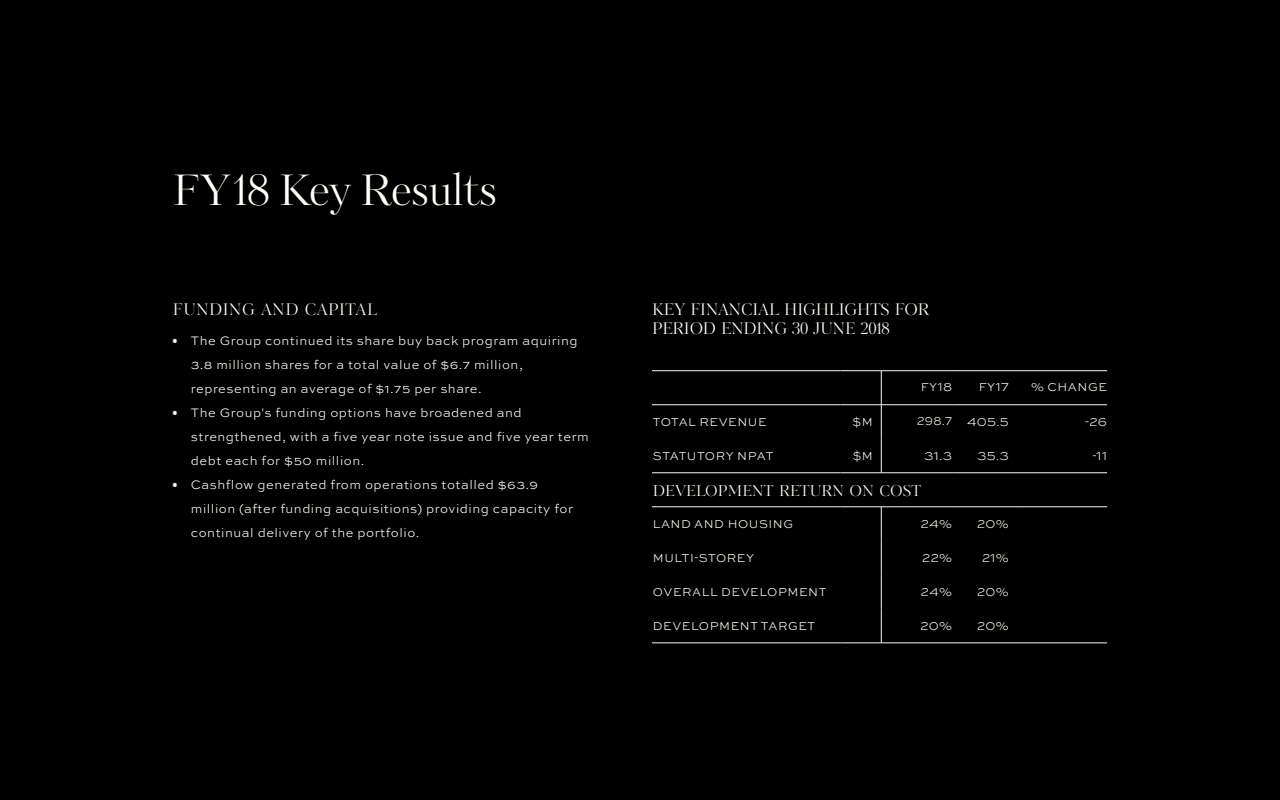
<style>
.page{position:relative;width:1280px;height:800px;background:#000}
.page>*{position:absolute;margin:0;border:0;box-sizing:border-box;transform-origin:0 0}
.t1{font:42px "Kudryashev Headline";color:#fffef8}
.t2{font:16px/19.2px "Kudryashev Headline";letter-spacing:-.01em;color:#fffef8}
.t3{font:16px "Kudryashev Headline";letter-spacing:.03em;color:#fffef8}
.t4{font:15px "Kudryashev Headline";letter-spacing:.01em;color:#fffef8}
.t5{font:300 13px/24px "Sweet Sans Pro";letter-spacing:.04em;color:#fffef8}
.t6{font:300 12px "Sweet Sans Pro";letter-spacing:.045em;color:#fcf9f1}
.t7{font:300 12px "Sweet Sans Pro";letter-spacing:.045em;color:#fcf9f1;scale:.9 1}
</style>
<div class="page">
<hr style="left:652px;top:371px;width:188px;height:1px;background:#fcf9f1">
<hr style="left:840px;top:371px;width:41px;height:1px;background:#fcf9f1">
<hr style="left:881px;top:371px;width:71px;height:1px;background:#fcf9f1">
<hr style="left:952px;top:371px;width:71px;height:1px;background:#fcf9f1">
<hr style="left:1023px;top:371px;width:84px;height:1px;background:#fcf9f1">
<hr style="left:652px;top:405px;width:188px;height:1px;background:#fcf9f1">
<hr style="left:840px;top:405px;width:41px;height:1px;background:#fcf9f1">
<hr style="left:881px;top:405px;width:71px;height:1px;background:#fcf9f1">
<hr style="left:952px;top:405px;width:71px;height:1px;background:#fcf9f1">
<hr style="left:1023px;top:405px;width:84px;height:1px;background:#fcf9f1">
<hr style="left:652px;top:643px;width:188px;height:1px;background:#fcf9f1">
<hr style="left:840px;top:643px;width:41px;height:1px;background:#fcf9f1">
<hr style="left:881px;top:643px;width:71px;height:1px;background:#fcf9f1">
<hr style="left:952px;top:643px;width:71px;height:1px;background:#fcf9f1">
<hr style="left:1023px;top:643px;width:84px;height:1px;background:#fcf9f1">
<hr style="left:881px;top:371px;width:1px;height:34px;background:#fcf9f1">
<hr style="left:881px;top:405px;width:1px;height:34px;background:#fcf9f1">
<hr style="left:881px;top:439px;width:1px;height:34px;background:#fcf9f1">
<hr style="left:881px;top:507px;width:1px;height:34px;background:#fcf9f1">
<hr style="left:881px;top:541px;width:1px;height:34px;background:#fcf9f1">
<hr style="left:881px;top:575px;width:1px;height:34px;background:#fcf9f1">
<hr style="left:881px;top:609px;width:1px;height:34px;background:#fcf9f1">
<hr style="left:652px;top:473px;width:188px;height:1px;background:#fcf9f1">
<hr style="left:840px;top:473px;width:41px;height:1px;background:#fcf9f1">
<hr style="left:881px;top:473px;width:71px;height:1px;background:#fcf9f1">
<hr style="left:952px;top:473px;width:71px;height:1px;background:#fcf9f1">
<hr style="left:1023px;top:473px;width:84px;height:1px;background:#fcf9f1">
<hr style="left:652px;top:507px;width:188px;height:1px;background:#fcf9f1">
<hr style="left:840px;top:507px;width:41px;height:1px;background:#fcf9f1">
<hr style="left:881px;top:507px;width:71px;height:1px;background:#fcf9f1">
<hr style="left:952px;top:507px;width:71px;height:1px;background:#fcf9f1">
<hr style="left:1023px;top:507px;width:84px;height:1px;background:#fcf9f1">
<h1 class="t1" style="left:173px;top:165px;width:325px">FY18 Key Results</h1>
<p class="t3" style="left:173px;top:299px;width:206px">FUNDING AND CAPITAL</p>
<p class="t5" style="left:191px;top:328px;width:388px;text-indent:-18px"><sup>●</sup> The Group continued its share buy back program aquiring<br>3.8 million shares for a total value of $6.7 million, representing an average of $1.75 per share.</p>
<p class="t5" style="left:191px;top:400px;width:399px;text-indent:-18px"><sup>●</sup> The Group's funding options have broadened and strengthened, with a five year note issue and five year term debt each for $50 million.</p>
<p class="t5" style="left:191px;top:472px;width:384px;text-indent:-18px"><sup>●</sup> Cashflow generated from operations totalled $63.9 million (after funding acquisitions) providing capacity for continual delivery of the portfolio.</p>
<p class="t2" style="left:652px;top:300px;width:279px">KEY FINANCIAL HIGHLIGHTS FOR<br>PERIOD ENDING 30 JUNE 2018</p>
<p class="t6" style="left:921px;top:378px;width:33px">FY18</p>
<p class="t6" style="left:979px;top:378px;width:31px">FY17</p>
<p class="t6" style="left:1031px;top:378px;width:77px">% CHANGE</p>
<p class="t6" style="left:653px;top:414px;width:115px">TOTAL REVENUE</p>
<p class="t6" style="left:853px;top:414px;width:22px">$M</p>
<p class="t7" style="left:917px;top:413px;width:103px">298.7 405.5</p>
<p class="t6" style="left:1085px;top:414px;width:24px">-26</p>
<p class="t6" style="left:653px;top:448px;width:122px">STATUTORY NPAT</p>
<p class="t6" style="left:853px;top:448px;width:22px">$M</p>
<p class="t6" style="left:924px;top:448px;width:29px">31.3</p>
<p class="t6" style="left:977px;top:448px;width:33px">35.3</p>
<p class="t6" style="left:1092px;top:448px;width:17px">-11</p>
<p class="t4" style="left:653px;top:481px;width:270px">DEVELOPMENT RETURN ON COST</p>
<p class="t6" style="left:653px;top:516px;width:142px">LAND AND HOUSING</p>
<p class="t6" style="left:921px;top:516px;width:33px">24%</p>
<p class="t6" style="left:977px;top:516px;width:33px">20%</p>
<p class="t6" style="left:653px;top:550px;width:103px">MULTI-STOREY</p>
<p class="t6" style="left:922px;top:550px;width:31px">22%</p>
<p class="t6" style="left:982px;top:550px;width:28px">21%</p>
<p class="t6" style="left:653px;top:584px;width:175px">OVERALL DEVELOPMENT</p>
<p class="t6" style="left:921px;top:584px;width:33px">24%</p>
<p class="t6" style="left:977px;top:584px;width:33px">20%</p>
<p class="t6" style="left:653px;top:618px;width:164px">DEVELOPMENT TARGET</p>
<p class="t6" style="left:920px;top:618px;width:33px">20%</p>
<p class="t6" style="left:977px;top:618px;width:33px">20%</p>
</div>
